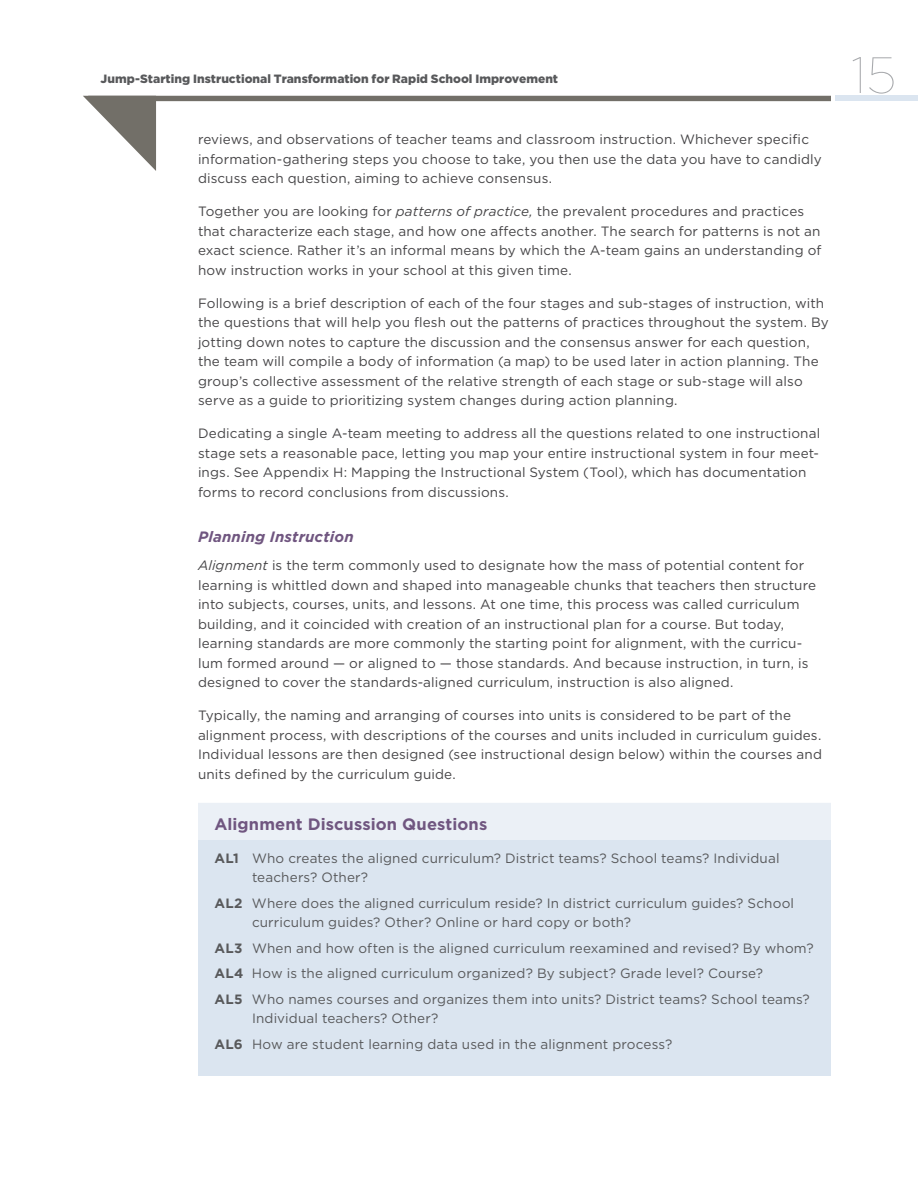
<style>
.page{position:relative;width:918px;height:1188px;background:#fff}
.page>*{position:absolute;margin:0;border:0;box-sizing:border-box;transform-origin:0 0}
.t1{font:100 51px "Gotham";color:#a7a9ac}
.Box_Action_head{font:700 16.5px "Gotham";letter-spacing:.005em;color:#705680}
.t2{font:italic 700 15px "Gotham";letter-spacing:.01em;color:#705680}
.Body{font:13.5px/19.5px "Gotham";letter-spacing:.01em;color:#464547}
.Box_Text_Hanging{font:13.5px/19.5px "Gotham";letter-spacing:.01em;color:#58595b}
.Box_text_hanging_end{font:13.5px "Gotham";letter-spacing:.01em;color:#58595b}
.t3{font:900 12px "Gotham";color:#58595b}
.s1{font-style:italic}
.s2{font-weight:700}
</style>
<div class="page">
<div style="left:835px;top:96px;width:83px;height:5px;background:#dbe5f0"></div>
<svg style="left:83px;top:96px;width:748px;height:75px"></svg>
<div style="left:198px;top:802px;width:633px;height:43px;background:#ebf0f6"></div>
<div style="left:198px;top:798px;width:633px;height:5px;background:#fff"></div>
<div style="left:198px;top:840px;width:633px;height:57px;background:#dbe5f0"></div>
<div style="left:198px;top:885px;width:633px;height:57px;background:#dbe5f0"></div>
<div style="left:198px;top:930px;width:633px;height:38px;background:#dbe5f0"></div>
<div style="left:198px;top:956px;width:633px;height:37px;background:#dbe5f0"></div>
<div style="left:198px;top:981px;width:633px;height:57px;background:#dbe5f0"></div>
<div style="left:198px;top:1026px;width:633px;height:50px;background:#dbe5f0"></div>
<p class="t3" style="left:100px;top:71px;width:459px">Jump-Starting Instructional Transformation for Rapid School Improvement</p>
<p class="Body" style="left:198px;top:129px;width:625px">reviews, and observations of teacher teams and classroom instruction. Whichever specific information-gathering steps you choose to take, you then use the data you have to candidly discuss each question, aiming to achieve consensus.</p>
<p class="Body" style="left:198px;top:201px;width:625px">Together you are looking for <span class="s1">patterns of practice,</span> the prevalent procedures and practices that characterize each stage, and how one affects another. The search for patterns is not an exact science. Rather it’s an informal means by which the A-team gains an understanding of how instruction works in your school at this given time.</p>
<p class="Body" style="left:198px;top:293px;width:632px">Following is a brief description of each of the four stages and sub-stages of instruction, with the questions that will help you flesh out the patterns of practices throughout the system. By jotting down notes to capture the discussion and the consensus answer for each question, the team will compile a body of information (a map) to be used later in action planning. The group’s collective assessment of the relative strength of each stage or sub-stage will also serve as a guide to prioritizing system changes during action planning.</p>
<p class="Body" style="left:198px;top:423px;width:624px">Dedicating a single A-team meeting to address all the questions related to one instructional stage sets a reasonable pace, letting you map your entire instructional system in four meet&shy;ings. See Appendix H: Mapping the Instructional System (Tool), which has documentation forms to record conclusions from discussions.</p>
<h3 class="t2" style="left:198px;top:527px;width:157px">Planning Instruction</h3>
<p class="Body" style="left:198px;top:555px;width:620px"><span class="s1">Alignment</span> is the term commonly used to designate how the mass of potential content for learning is whittled down and shaped into manageable chunks that teachers then structure into subjects, courses, units, and lessons. At one time, this process was called curriculum building, and it coincided with creation of an instructional plan for a course. But today, learning standards are more commonly the starting point for alignment, with the curricu&shy;lum formed around — or aligned to — those standards. And because instruction, in turn, is designed to cover the standards-aligned curriculum, instruction is also aligned.</p>
<p class="Body" style="left:198px;top:705px;width:626px">Typically, the naming and arranging of courses into units is considered to be part of the alignment process, with descriptions of the courses and units included in curriculum guides.<br>Individual lessons are then designed (see instructional design below) within the courses and units defined by the curriculum guide.</p>
<p class="Box_Action_head" style="left:214px;top:813px;width:274px">Alignment Discussion Questions</p>
<p class="Box_Text_Hanging" style="left:252px;top:848px;width:529px;text-indent:-38px"><span class="s2">AL1</span> Who creates the aligned curriculum? District teams? School teams? Individual teachers? Other?</p>
<p class="Box_Text_Hanging" style="left:252px;top:893px;width:544px;text-indent:-38px"><span class="s2">AL2</span> Where does the aligned curriculum reside? In district curriculum guides? School curriculum guides? Other? Online or hard copy or both?</p>
<p class="Box_Text_Hanging" style="left:214px;top:938px;width:601px"><span class="s2">AL3</span> When and how often is the aligned curriculum reexamined and revised? By whom?</p>
<p class="Box_Text_Hanging" style="left:214px;top:963px;width:550px"><span class="s2">AL4</span> How is the aligned curriculum organized? By subject? Grade level? Course?</p>
<p class="Box_Text_Hanging" style="left:252px;top:989px;width:559px;text-indent:-38px"><span class="s2">AL5</span> Who names courses and organizes them into units? District teams? School teams?<br>Individual teachers? Other?</p>
<p class="Box_text_hanging_end" style="left:214px;top:1035px;width:459px"><span class="s2">AL6</span> How are student learning data used in the alignment process?</p>
<h1 class="t1" style="left:851px;top:44px;width:47px">15</h1>
</div>
